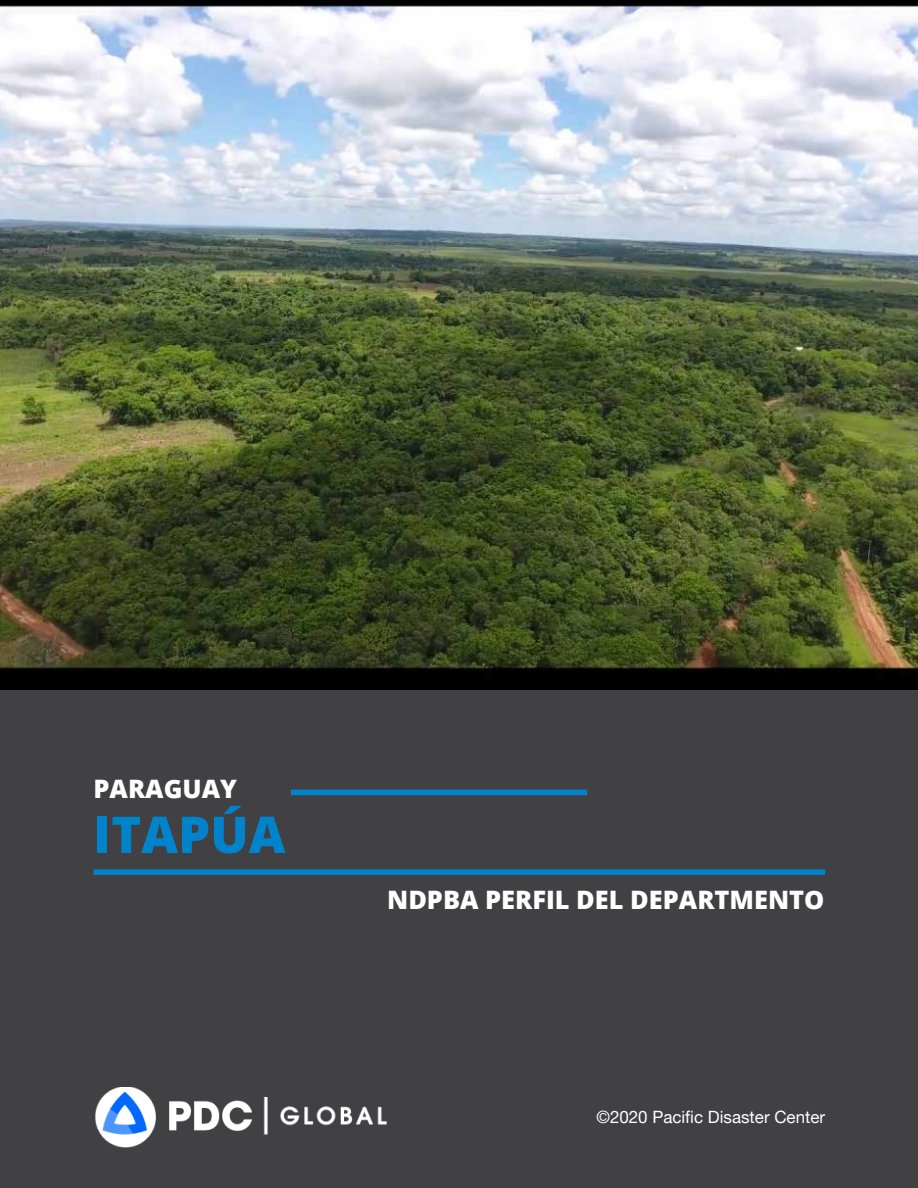
<style>
.page{position:relative;width:918px;height:1188px;background:#fff}
.page>*{position:absolute;margin:0;border:0;box-sizing:border-box;transform-origin:0 0}
.t1{font:800 50.85px "Open Sans";color:#0083ca}
.t2{font:800 25.35px "Open Sans";color:#fff}
.t3{font:16.95px "Helvetica Neue LT Pro";color:#fff}
</style>
<div class="page">
<div style="left:0;top:690px;width:918px;height:498px;background:#414042"></div>
<div style="left:291px;top:790px;width:296px;height:5px;background:#0083ca"></div>
<div style="left:94px;top:869px;width:731px;height:6px;background:#0083ca"></div>
<img style="left:0;top:0;width:918px;height:690px">
<img style="left:96px;top:1087px;width:290px;height:61px">
<p class="t2" style="left:94px;top:769px;width:145px">PARAGUAY</p>
<h1 class="t1" style="left:94px;top:796px;width:194px">ITAPÚA</h1>
<p class="t2" style="left:387px;top:881px;width:439px">NDPBA PERFIL DEL DEPARTMENTO</p>
<p class="t3" style="left:596px;top:1107px;width:230px">©2020 Pacific Disaster Center</p>
</div>
